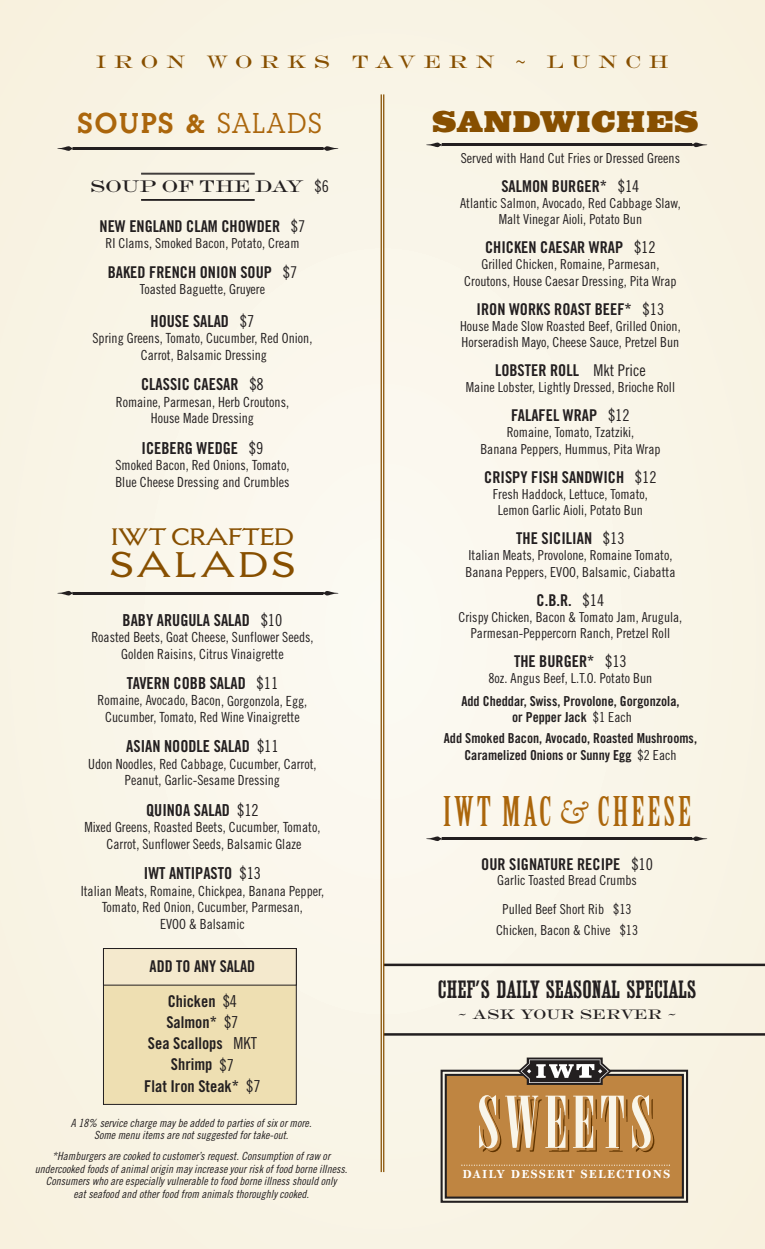
<style>
.page{position:relative;width:765px;height:1249px;background:#f9f5e7}
.page>*{position:absolute;margin:0;border:0;box-sizing:border-box;transform-origin:0 0}
.t1{font:71.12px "Onyx";letter-spacing:.085em;color:#f9f5e9}
.t2{font:40px "Birch Std";letter-spacing:.075em;color:#ab660c;scale:1.04 1}
.t3{font:37.5px "Largo Lgt";letter-spacing:.105em;color:#874f00}
.t4{font:31.25px "Egyptienne D Bold Exte";color:#874f00;scale:.9 1}
.t5{font:700 30px "Beton T";letter-spacing:.05em;color:#ab660c}
.t6{font:500 condensed 26.25px "Egyptienne D";color:#231f20}
.t7{font:25px "Largo Lgt";color:#874f00}
.t8{font:20px "AT Engravure";letter-spacing:.4em;color:#874f00}
.t9{font:20px "AT Engravure";color:#231f20}
.t10{font:18.75px "AT Engravure";color:#231f20}
.t11{font:600 18.38px "Bulmer SCOSFMT";letter-spacing:.06em;color:#fff}
.t12{font:16.5px "Trade Gothic Bold Cond Twenty";color:#231f20}
.t13{font:16.25px/21.2px "Trade Gothic Bold Cond Twenty";color:#231f20;text-align:center}
.t14{font:14px/16.5px "Trade Gothic Cond Eighteen";color:#231f20;text-align:center}
.t15{font:13.75px/16.2px "Trade Gothic Cond Eighteen";color:#231f20;text-align:center}
.t16{font:13.75px/16.2px "Trade Gothic Bold Cond Twenty";color:#231f20;text-align:center}
.t17{font:11.25px/12.5px "Trade Gothic Cond Eighteen Obl";color:#231f20;text-align:center}
.s1{font-family:"Bulmer"}
.s2{font-weight:600}
.s3{font-family:"Trade Gothic Cond Eighteen";font-size:16.25px}
.s4{font-family:"Trade Gothic Cond Eighteen"}
.s5{font-family:"Trade Gothic Cond Eighteen";font-size:16.5px}
.s6{font-family:"Adobe Caslon Pro";font-style:italic;font-size:32.5px}
</style>
<div class="page">
<div style="left:104px;top:949px;width:192px;height:155px;background:#eedfb2"></div>
<div style="left:103px;top:948px;width:194px;height:157px;border:1px solid #231f20"></div>
<div style="left:104px;top:949px;width:192px;height:35px;background:#f4e9cd"></div>
<div style="left:103px;top:948px;width:194px;height:37px;border:1px solid #231f20"></div>
<svg style="left:57px;top:146px;width:16px;height:5px"></svg>
<hr style="left:73px;top:147px;width:92px;height:3px;background:#231f20">
<svg style="left:323px;top:146px;width:15px;height:5px"></svg>
<hr style="left:154px;top:147px;width:169px;height:3px;background:#231f20">
<svg style="left:57px;top:591px;width:16px;height:5px"></svg>
<hr style="left:73px;top:592px;width:92px;height:3px;background:#231f20">
<svg style="left:323px;top:590px;width:15px;height:6px"></svg>
<hr style="left:154px;top:592px;width:169px;height:3px;background:#231f20">
<hr style="left:141px;top:173px;width:114px;height:1px;background:#231f20">
<hr style="left:141px;top:174px;width:114px;height:1px;background:#231f20">
<hr style="left:141px;top:199px;width:114px;height:1px;background:#231f20">
<hr style="left:141px;top:200px;width:114px;height:1px;background:#231f20">
<svg style="left:426px;top:142px;width:16px;height:6px"></svg>
<hr style="left:442px;top:143px;width:91px;height:3px;background:#231f20">
<svg style="left:692px;top:142px;width:15px;height:6px"></svg>
<hr style="left:523px;top:143px;width:169px;height:3px;background:#231f20">
<svg style="left:426px;top:836px;width:16px;height:5px"></svg>
<hr style="left:442px;top:837px;width:91px;height:3px;background:#231f20">
<svg style="left:692px;top:836px;width:15px;height:5px"></svg>
<hr style="left:523px;top:837px;width:169px;height:3px;background:#231f20">
<div style="left:447px;top:1076px;width:235px;height:120px;background:#bf8541"></div>
<div style="left:441px;top:1069px;width:247px;height:134px;border:2px solid #231f20"></div>
<div style="left:445px;top:1074px;width:239px;height:124px;border:2px solid #231f20"></div>
<svg style="left:461px;top:1164px;width:209px;height:2px"></svg>
<svg style="left:518px;top:1057px;width:94px;height:28px;background:#716b66"></svg>
<hr style="left:384px;top:963px;width:381px;height:3px;background:#231f20">
<hr style="left:384px;top:1033px;width:381px;height:2px;background:#231f20">
<hr style="left:381px;top:94px;width:1px;height:1078px;background:#874f00">
<hr style="left:383px;top:94px;width:1px;height:1078px;background:#874f00">
<h3 class="t8" style="left:96px;top:49px;width:574px">IRON WORKS TAVERN <span class="s1">~</span> LUNCH</h3>
<h3 class="t5" style="left:77px;top:105px;width:247px">SOUPS &amp; <span class="s2">SALADS</span></h3>
<h3 class="t10" style="left:91px;top:174px;width:240px">SOUP OF THE DAY <span class="s3">$6</span></h3>
<p class="t13" style="left:100px;top:216px;width:207px">NEW ENGLAND CLAM CHOWDER <span class="s4">$7</span></p>
<p class="t15" style="left:106px;top:236px;width:195px">RI Clams, Smoked Bacon, Potato, Cream</p>
<p class="t13" style="left:108px;top:263px;width:191px">BAKED FRENCH ONION SOUP <span class="s4">$7</span></p>
<p class="t15" style="left:140px;top:282px;width:127px">Toasted Baguette, Gruyere</p>
<p class="t12" style="left:151px;top:315px;width:105px">HOUSE SALAD <span class="s4">$7</span></p>
<p class="t14" style="left:93px;top:331px;width:221px">Spring Greens, Tomato, Cucumber, Red Onion,<br>Carrot, Balsamic Dressing</p>
<p class="t12" style="left:141px;top:378px;width:124px">CLASSIC CAESAR <span class="s4">$8</span></p>
<p class="t14" style="left:116px;top:395px;width:175px">Romaine, Parmesan, Herb Croutons,<br>House Made Dressing</p>
<p class="t12" style="left:142px;top:442px;width:123px">ICEBERG WEDGE <span class="s4">$9</span></p>
<p class="t14" style="left:115px;top:458px;width:176px;text-align:left">Smoked Bacon, Red Onions, Tomato,<br>Blue Cheese Dressing and Crumbles</p>
<h3 class="t7" style="left:111px;top:522px;width:184px">IWT CRAFTED</h3>
<h3 class="t3" style="left:110px;top:542px;width:186px">SALADS</h3>
<p class="t12" style="left:123px;top:614px;width:161px">BABY ARUGULA SALAD <span class="s4">$10</span></p>
<p class="t14" style="left:91px;top:630px;width:224px">Roasted Beets, Goat Cheese, Sunflower Seeds,<br>Golden Raisins, Citrus Vinaigrette</p>
<p class="t12" style="left:127px;top:677px;width:153px">TAVERN COBB SALAD <span class="s4">$11</span></p>
<p class="t14" style="left:98px;top:693px;width:211px">Romaine, Avocado, Bacon, Gorgonzola, Egg,<br>Cucumber, Tomato, Red Wine Vinaigrette</p>
<p class="t12" style="left:126px;top:740px;width:154px">ASIAN NOODLE SALAD <span class="s4">$11</span></p>
<p class="t14" style="left:88px;top:757px;width:230px">Udon Noodles, Red Cabbage, Cucumber, Carrot,<br>Peanut, Garlic-Sesame Dressing</p>
<p class="t12" style="left:146px;top:804px;width:114px">QUINOA SALAD <span class="s4">$12</span></p>
<p class="t14" style="left:84px;top:820px;width:238px">Mixed Greens, Roasted Beets, Cucumber, Tomato,<br>Carrot, Sunflower Seeds, Balsamic Glaze</p>
<p class="t12" style="left:144px;top:867px;width:119px">IWT ANTIPASTO <span class="s4">$13</span></p>
<p class="t14" style="left:81px;top:883px;width:245px">Italian Meats, Romaine, Chickpea, Banana Pepper,<br>Tomato, Red Onion, Cucumber, Parmesan,<br>EVOO &amp; Balsamic</p>
<p class="t13" style="left:150px;top:950px;width:107px;line-height:35px">ADD TO ANY SALAD<br>Chicken <span class="s5">$4</span></p>
<p class="t13" style="left:144px;top:1013px;width:118px">Salmon* <span class="s5">$7<br></span>Sea Scallops <span class="s5">MKT<br></span>Shrimp <span class="s5">$7<br></span>Flat Iron Steak* <span class="s5">$7</span></p>
<p class="t17" style="left:71px;top:1117px;width:242px">A 18% service charge may be added to parties of six or more.<br>Some menu items are not suggested for take-out.</p>
<p class="t17" style="left:35px;top:1151px;width:314px">*Hamburgers are cooked to customer’s request. Consumption of raw or undercooked foods of animal origin may increase your risk of food borne illness.<br>Consumers who are especially vulnerable to food borne illness should only<br>eat seafood and other food from animals thoroughly cooked.</p>
<h3 class="t4" style="left:432px;top:103px;width:298px">SANDWICHES</h3>
<p class="t15" style="left:461px;top:151px;width:221px">Served with Hand Cut Fries or Dressed Greens</p>
<p class="t13" style="left:501px;top:176px;width:140px">SALMON BURGER* <span class="s4">$14</span></p>
<p class="t15" style="left:460px;top:196px;width:222px">Atlantic Salmon, Avocado, Red Cabbage Slaw,<br>Malt Vinegar Aioli, Potato Bun</p>
<p class="t13" style="left:485px;top:238px;width:172px">CHICKEN CAESAR WRAP <span class="s4">$12</span></p>
<p class="t15" style="left:464px;top:257px;width:214px">Grilled Chicken, Romaine, Parmesan,<br>Croutons, House Caesar Dressing, Pita Wrap</p>
<p class="t13" style="left:477px;top:299px;width:189px">IRON WORKS ROAST BEEF* <span class="s4">$13</span></p>
<p class="t15" style="left:460px;top:319px;width:222px;text-align:left">House Made Slow Roasted Beef, Grilled Onion,<br>Horseradish Mayo, Cheese Sauce, Pretzel Bun</p>
<p class="t13" style="left:495px;top:361px;width:152px">LOBSTER ROLL <span class="s4">Mkt Price</span></p>
<p class="t15" style="left:466px;top:380px;width:211px">Maine Lobster, Lightly Dressed, Brioche Roll</p>
<p class="t13" style="left:511px;top:406px;width:120px">FALAFEL WRAP <span class="s4">$12</span></p>
<p class="t15" style="left:480px;top:425px;width:182px">Romaine, Tomato, Tzatziki,<br>Banana Peppers, Hummus, Pita Wrap</p>
<p class="t13" style="left:484px;top:467px;width:174px">CRISPY FISH SANDWICH <span class="s4">$12</span></p>
<p class="t15" style="left:493px;top:487px;width:157px">Fresh Haddock, Lettuce, Tomato,<br>Lemon Garlic Aioli, Potato Bun</p>
<p class="t13" style="left:516px;top:529px;width:110px">THE SICILIAN <span class="s4">$13</span></p>
<p class="t15" style="left:465px;top:548px;width:211px;text-align:left">Italian Meats, Provolone, Romaine Tomato,<br>Banana Peppers, EVOO, Balsamic, Ciabatta</p>
<p class="t13" style="left:537px;top:590px;width:69px">C.B.R. <span class="s4">$14</span></p>
<p class="t15" style="left:459px;top:610px;width:225px">Crispy Chicken, Bacon &amp; Tomato Jam, Arugula,<br>Parmesan-Peppercorn Ranch, Pretzel Roll</p>
<p class="t13" style="left:514px;top:652px;width:114px">THE BURGER* <span class="s4">$13</span></p>
<p class="t15" style="left:489px;top:671px;width:165px">8oz. Angus Beef, L.T.O. Potato Bun</p>
<p class="t16" style="left:461px;top:694px;width:220px">Add Cheddar, Swiss, Provolone, Gorgonzola, or Pepper Jack <span class="s4">$1 Each</span></p>
<p class="t16" style="left:444px;top:731px;width:255px">Add Smoked Bacon, Avocado, Roasted Mushrooms,<br>Caramelized Onions or Sunny Egg <span class="s4">$2 Each</span></p>
<h2 class="t2" style="left:443px;top:796px;width:240px">IWT MAC <span class="s6">&amp;</span> CHEESE</h2>
<p class="t13" style="left:481px;top:855px;width:173px">OUR SIGNATURE RECIPE <span class="s4">$10</span></p>
<p class="t15" style="left:497px;top:867px;width:141px;line-height:28.8px">Garlic Toasted Bread Crumbs<br>Pulled Beef Short Rib $13</p>
<p class="t15" style="left:496px;top:923px;width:144px">Chicken, Bacon &amp; Chive $13</p>
<h3 class="t6" style="left:438px;top:974px;width:260px">CHEF’S DAILY SEASONAL SPECIALS</h3>
<h3 class="t9" style="left:457px;top:1001px;width:222px"><sub>~</sub> ask your server <sub>~</sub></h3>
<h1 class="t1" style="left:478px;top:1082px;width:175px">SWEETS</h1>
<h3 class="t11" style="left:462px;top:1166px;width:210px">daily dessert selections</h3>
</div>
